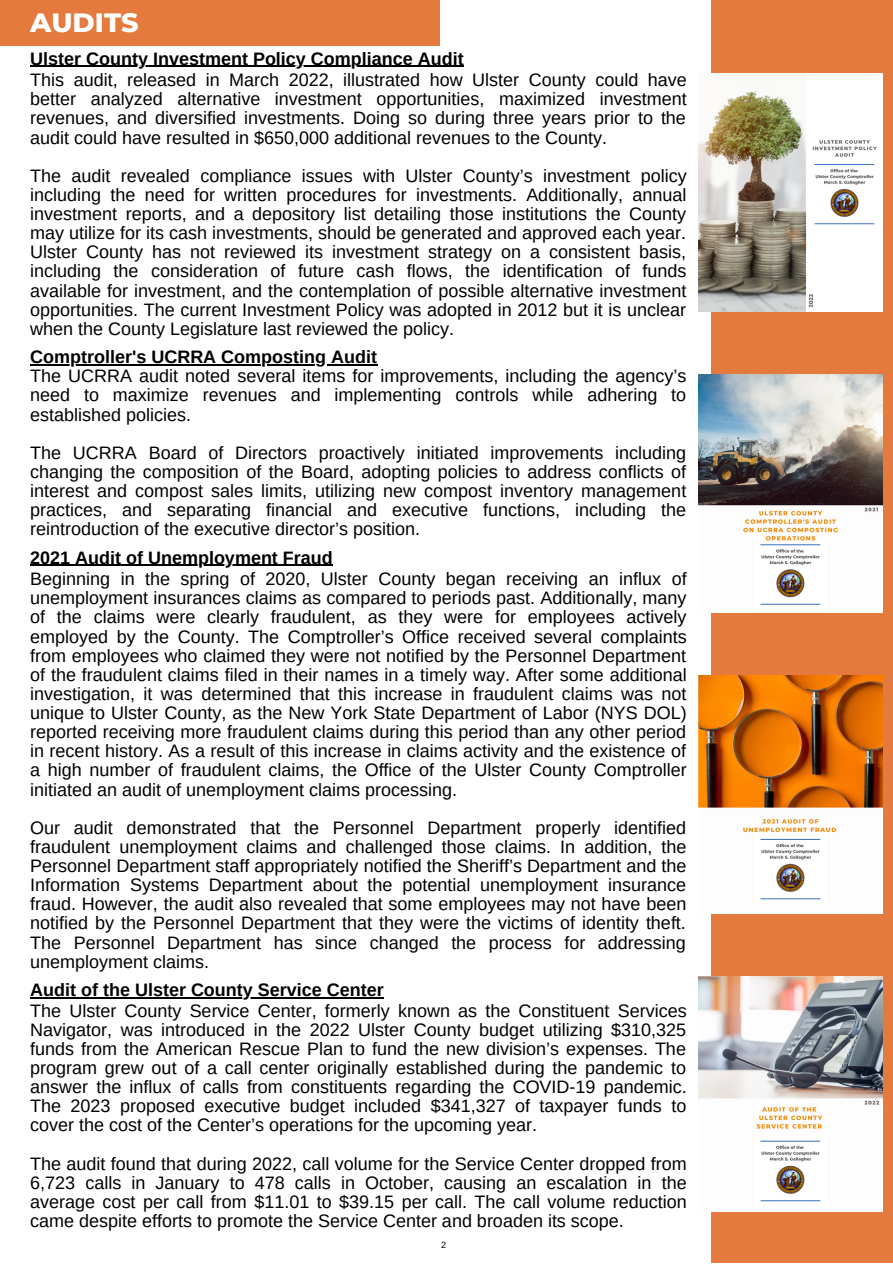
<style>
.page{position:relative;width:893px;height:1264px;background:#fff}
.page>*{position:absolute;margin:0;border:0;box-sizing:border-box;transform-origin:0 0}
.t1{font:800 27px "Montserrat";color:#fff}
.t2{font:18px/19px "Arimo";color:#000;text-align:justify}
.t3{font:700 18px "Arimo";color:#000}
.t4{font:9px "Arimo";color:#000}
</style>
<div class="page">
<div style="left:711px;top:0;width:181px;height:1262px;background:#e57a3e"></div>
<img style="left:698px;top:73px;width:184px;height:238px">
<img style="left:698px;top:374px;width:184px;height:238px">
<img style="left:698px;top:675px;width:184px;height:238px">
<img style="left:698px;top:976px;width:184px;height:235px">
<div style="left:0;top:0;width:440px;height:46px;background:#e57a3e"></div>
<hr style="left:30px;top:66px;width:434px;height:1px;background:#000">
<hr style="left:30px;top:364px;width:347px;height:1px;background:#000">
<hr style="left:30px;top:565px;width:303px;height:1px;background:#000">
<hr style="left:30px;top:997px;width:354px;height:1px;background:#000">
<h1 class="t1" style="left:30px;top:5px;width:110px">AUDITS</h1>
<p class="t3" style="left:30px;top:48px;width:435px">Ulster County Investment Policy Compliance Audit</p>
<p class="t2" style="left:30px;top:70px;width:658px">This audit, released in March 2022, illustrated how Ulster County could have better analyzed alternative investment opportunities, maximized investment revenues, and diversified investments. Doing so during three years prior to the audit could have resulted in $650,000 additional revenues to the County.</p>
<p class="t2" style="left:30px;top:166px;width:658px">The audit revealed compliance issues with Ulster County’s investment policy including the need for written procedures for investments. Additionally, annual investment reports, and a depository list detailing those institutions the County may utilize for its cash investments, should be generated and approved each year.<br>Ulster County has not reviewed its investment strategy on a consistent basis, including the consideration of future cash flows, the identification of funds available for investment, and the contemplation of possible alternative investment opportunities. The current Investment Policy was adopted in 2012 but it is unclear when the County Legislature last reviewed the policy.</p>
<p class="t3" style="left:30px;top:347px;width:348px">Comptroller's UCRRA Composting Audit</p>
<p class="t2" style="left:30px;top:366px;width:657px">The UCRRA audit noted several items for improvements, including the agency’s need to maximize revenues and implementing controls while adhering to established policies.</p>
<p class="t2" style="left:30px;top:443px;width:657px">The UCRRA Board of Directors proactively initiated improvements including changing the composition of the Board, adopting policies to address conflicts of interest and compost sales limits, utilizing new compost inventory management practices, and separating financial and executive functions, including the reintroduction of the executive director’s position.</p>
<p class="t3" style="left:30px;top:547px;width:304px">2021 Audit of Unemployment Fraud</p>
<p class="t2" style="left:30px;top:569px;width:658px">Beginning in the spring of 2020, Ulster County began receiving an influx of unemployment insurances claims as compared to periods past. Additionally, many of the claims were clearly fraudulent, as they were for employees actively employed by the County. The Comptroller’s Office received several complaints from employees who claimed they were not notified by the Personnel Department of the fraudulent claims filed in their names in a timely way. After some additional investigation, it was determined that this increase in fraudulent claims was not unique to Ulster County, as the New York State Department of Labor (NYS DOL) reported receiving more fraudulent claims during this period than any other period in recent history. As a result of this increase in claims activity and the existence of a high number of fraudulent claims, the Office of the Ulster County Comptroller initiated an audit of unemployment claims processing.</p>
<p class="t2" style="left:30px;top:818px;width:657px">Our audit demonstrated that the Personnel Department properly identified fraudulent unemployment claims and challenged those claims. In addition, the Personnel Department staff appropriately notified the Sheriff’s Department and the Information Systems Department about the potential unemployment insurance fraud. However, the audit also revealed that some employees may not have been notified by the Personnel Department that they were the victims of identity theft.<br>The Personnel Department has since changed the process for addressing unemployment claims.</p>
<p class="t3" style="left:30px;top:979px;width:355px">Audit of the Ulster County Service Center</p>
<p class="t2" style="left:30px;top:1000px;width:658px">The Ulster County Service Center, formerly known as the Constituent Services Navigator, was introduced in the 2022 Ulster County budget utilizing $310,325 funds from the American Rescue Plan to fund the new division’s expenses. The program grew out of a call center originally established during the pandemic to answer the influx of calls from constituents regarding the COVID-19 pandemic.<br>The 2023 proposed executive budget included $341,327 of taxpayer funds to cover the cost of the Center’s operations for the upcoming year.</p>
<p class="t2" style="left:30px;top:1153px;width:658px">The audit found that during 2022, call volume for the Service Center dropped from 6,723 calls in January to 478 calls in October, causing an escalation in the average cost per call from $11.01 to $39.15 per call. The call volume reduction came despite efforts to promote the Service Center and broaden its scope.</p>
<p class="t4" style="left:441px;top:1240px;width:6px">2</p>
</div>
